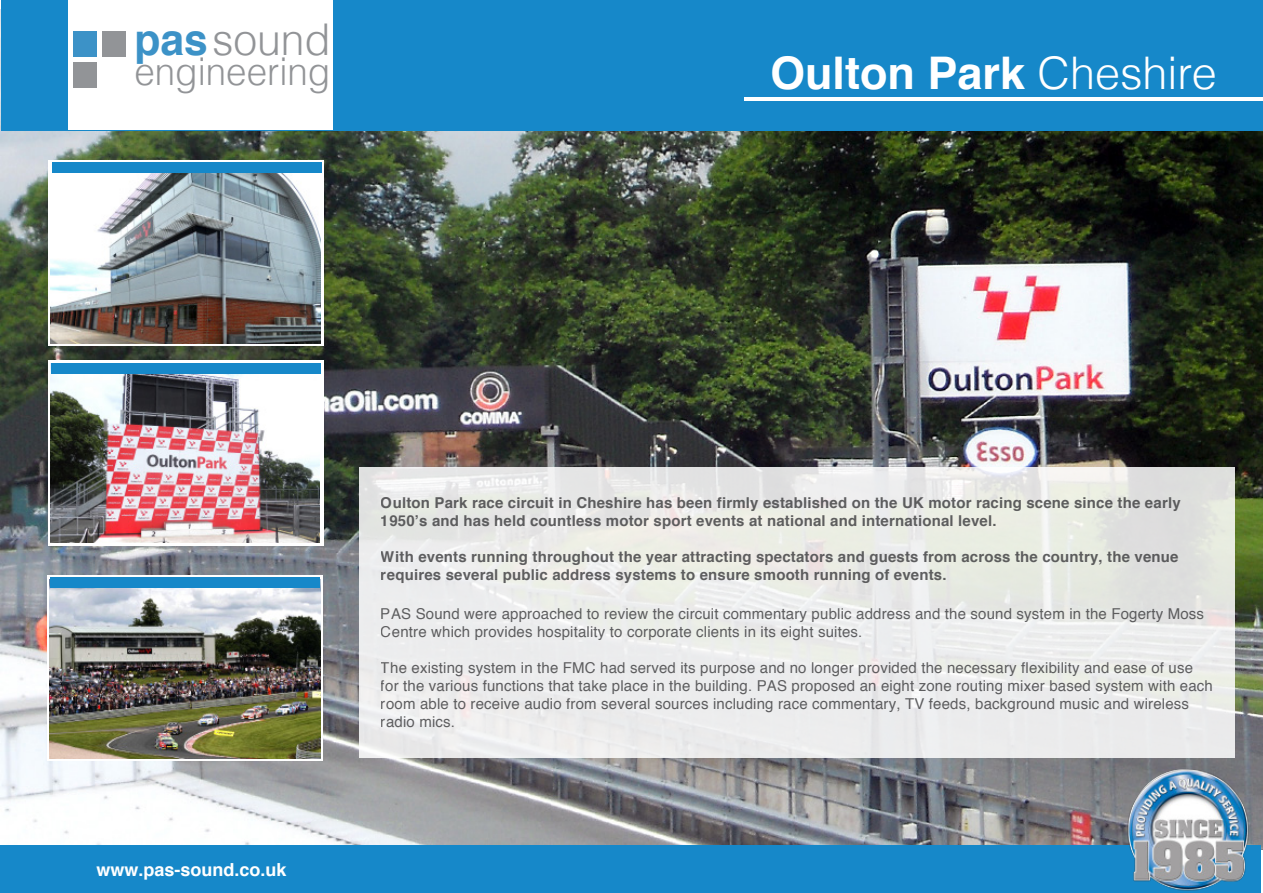
<style>
.page{position:relative;width:1263px;height:893px;background:#fff}
.page>*{position:absolute;margin:0;border:0;box-sizing:border-box;transform-origin:0 0}
.t1{font:700 45px "Helvetica";color:#fff}
.t2{font:300 43.8px "Helvetica";color:#929497}
.t3{font:300 38.4px "Helvetica";color:#929497;scale:.96 1}
.t4{font:700 18px "Helvetica";color:#fff}
.t5{font:15px/18px "Helvetica";letter-spacing:.01em;color:#434345}
.t6{font:700 15px/18px "Helvetica";letter-spacing:.01em;color:#434345}
.s1{font-weight:700;color:#3c92c7}
.s2{font-weight:300}
</style>
<div class="page">
<img style="left:0;top:9px;width:1263px;height:841px">
<div style="left:2px;top:0;width:1261px;height:130px;background:#1688c9"></div>
<div style="left:69px;top:0;width:264px;height:129px;background:#fff"></div>
<hr style="left:745px;top:97px;width:518px;height:3px;background:#fff">
<div style="left:0;top:845px;width:1261px;height:48px;background:#1688c9"></div>
<svg style="left:48px;top:160px;width:276px;height:185px"></svg>
<div style="left:48px;top:360px;width:276px;height:186px;background:#fff"></div>
<svg style="left:48px;top:575px;width:275px;height:186px"></svg>
<img style="left:1119px;top:755px;width:138px;height:136px">
<div style="left:102px;top:31px;width:24px;height:26px;background:#929497"></div>
<div style="left:73px;top:62px;width:24px;height:25px;background:#929497"></div>
<div style="left:73px;top:31px;width:24px;height:26px;background:#3c92c7"></div>
<img style="left:51px;top:163px;width:269px;height:180px">
<div style="left:52px;top:162px;width:270px;height:11px;background:#1688c9"></div>
<img style="left:51px;top:373px;width:268px;height:170px">
<div style="left:51px;top:363px;width:270px;height:10px;background:#1688c9"></div>
<img style="left:50px;top:579px;width:270px;height:179px">
<div style="left:359px;top:467px;width:876px;height:290px;background:linear-gradient(to right,#ededed,#e8e9e6)"></div>
<div style="left:50px;top:577px;width:269px;height:11px;background:#1688c9"></div>
<h2 class="t2" style="left:134px;top:12px;width:198px"><span class="s1">pas</span>sound</h2>
<h3 class="t3" style="left:134px;top:47px;width:206px">engineering</h3>
<h1 class="t1" style="left:770px;top:37px;width:448px">Oulton Park <span class="s2">Cheshire</span></h1>
<p class="t4" style="left:96px;top:855px;width:192px">www.pas-sound.co.uk</p>
<p class="t6" style="left:381px;top:493px;width:801px">Oulton Park race circuit in Cheshire has been firmly established on the UK motor racing scene since the early<br>1950’s and has held countless motor sport events at national and international level.</p>
<p class="t6" style="left:381px;top:547px;width:799px">With events running throughout the year attracting spectators and guests from across the country, the venue requires several public address systems to ensure smooth running of events.</p>
<p class="t5" style="left:381px;top:605px;width:825px">PAS Sound were approached to review the circuit commentary public address and the sound system in the Fogerty Moss<br>Centre which provides hospitality to corporate clients in its eight suites.</p>
<p class="t5" style="left:381px;top:659px;width:834px">The existing system in the FMC had served its purpose and no longer provided the necessary flexibility and ease of use for the various functions that take place in the building. PAS proposed an eight zone routing mixer based system with each room able to receive audio from several sources including race commentary, TV feeds, background music and wireless radio mics.</p>
</div>
